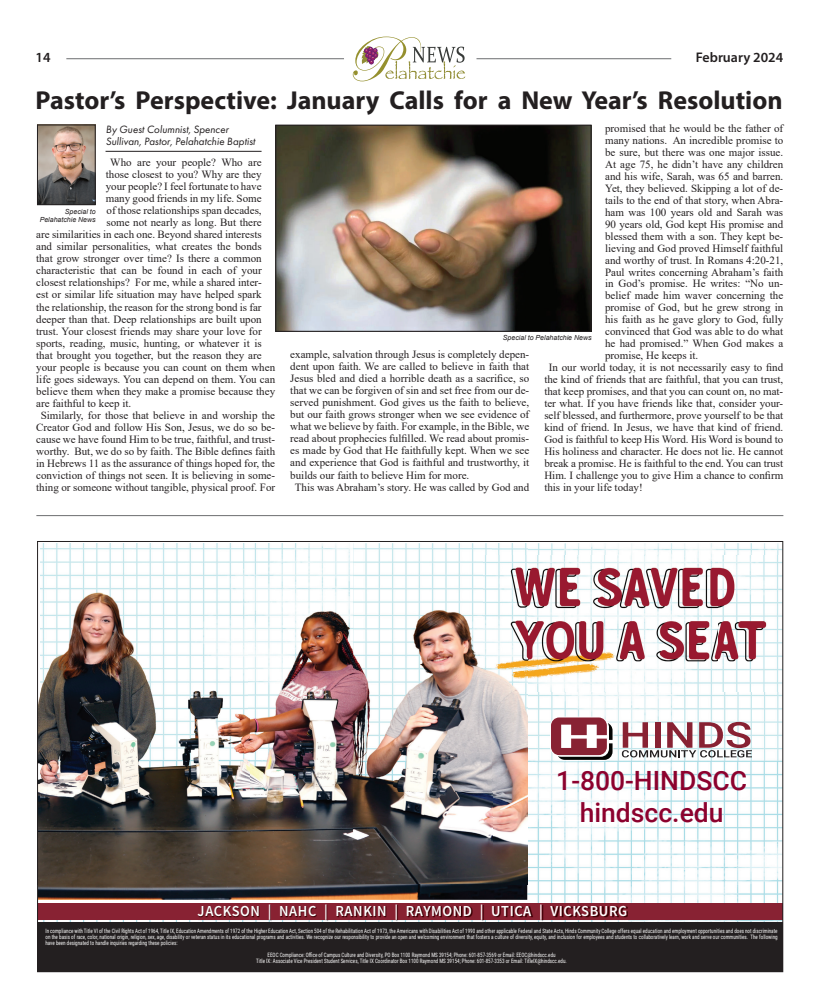
<style>
.page{position:relative;width:819px;height:1008px;background:#fff}
.page>*{position:absolute;margin:0;border:0;box-sizing:border-box;transform-origin:0 0}
.t1{font:500 26.5px/31.8px "Roboto";color:#8c022e;text-align:center}
.t2{font:700 26px "Myriad Pro";color:#231f20}
.t3{font:600 15.3px "Source Sans Pro";letter-spacing:.04em;color:#fff;scale:.95 1}
.t4{font:11px "Times New Roman";color:#231f20}
.t5{font:italic 11px/12px "Futura PT";color:#231f20}
.t6{font:italic 7px/8.3px "Arial";color:#231f20;text-align:right}
.t7{font:6px/6px "Roboto Condensed";color:#fff;text-align:justify;scale:.85 1}
</style>
<div class="page">
<svg style="left:353px;top:37px;width:112px;height:44px"></svg>
<hr style="left:66px;top:58px;width:278px;height:1px;background:#6c6d70">
<hr style="left:477px;top:58px;width:194px;height:1px;background:#6c6d70">
<hr style="left:36px;top:515px;width:747px;height:1px;background:#6c6d70">
<hr style="left:106px;top:151px;width:156px;height:1px;background:#231f20">
<img style="left:39px;top:126px;width:55px;height:77px">
<div style="left:37px;top:124px;width:59px;height:81px;border:1px solid #231f20"></div>
<img style="left:277px;top:127px;width:313px;height:203px">
<div style="left:275px;top:125px;width:317px;height:207px;border:1px solid #231f20"></div>
<img style="left:43px;top:920px;width:307px;height:2px">
<img style="left:365px;top:543px;width:416px;height:379px">
<img style="left:493px;top:556px;width:288px;height:136px">
<svg style="left:622px;top:722px;width:130px;height:35px"></svg>
<svg style="left:550px;top:717px;width:63px;height:44px"></svg>
<div style="left:38px;top:922px;width:745px;height:50px;background:#231f20"></div>
<div style="left:38px;top:884px;width:489px;height:23px;background:linear-gradient(to right,#fff,#fff)"></div>
<img style="left:493px;top:556px;width:34px;height:20px">
<img style="left:39px;top:696px;width:1px;height:188px">
<img style="left:40px;top:543px;width:453px;height:341px">
<img style="left:492px;top:543px;width:35px;height:13px">
<img style="left:492px;top:692px;width:35px;height:192px">
<img style="left:39px;top:884px;width:488px;height:16px">
<div style="left:38px;top:904px;width:745px;height:16px;background:#823"></div>
<img style="left:198px;top:905px;width:430px;height:16px">
<h2 class="t2" style="left:36px;top:84px;width:749px">Pastor’s Perspective: January Calls for a New Year’s Resolution</h2>
<p class="t5" style="left:106px;top:123px;width:151px">By Guest Columnist, Spencer<br>Sullivan, Pastor, Pelahatchie Baptist</p>
<p class="t4" style="left:110px;top:155px;width:153px">Who are your people? Who are</p>
<p class="t4" style="left:106px;top:167px;width:157px">those closest to you? Why are they</p>
<p class="t4" style="left:106px;top:179px;width:157px">your people? I feel fortunate to have</p>
<p class="t4" style="left:106px;top:191px;width:157px">many good friends in my life. Some</p>
<p class="t4" style="left:107px;top:203px;width:157px">of those relationships span decades,</p>
<p class="t4" style="left:107px;top:215px;width:157px">some not nearly as long. But there</p>
<p class="t4" style="left:36px;top:227px;width:227px">are similarities in each one. Beyond shared interests</p>
<p class="t4" style="left:36px;top:239px;width:227px">and similar personalities, what creates the bonds</p>
<p class="t4" style="left:36px;top:251px;width:227px">that grow stronger over time? Is there a common</p>
<p class="t4" style="left:36px;top:263px;width:227px">characteristic that can be found in each of your</p>
<p class="t4" style="left:36px;top:275px;width:227px">closest relationships? For me, while a shared inter-</p>
<p class="t4" style="left:36px;top:287px;width:227px">est or similar life situation may have helped spark</p>
<p class="t4" style="left:36px;top:299px;width:227px">the relationship, the reason for the strong bond is far</p>
<p class="t4" style="left:36px;top:311px;width:227px">deeper than that. Deep relationships are built upon</p>
<p class="t4" style="left:36px;top:323px;width:227px">trust. Your closest friends may share your love for</p>
<p class="t4" style="left:36px;top:335px;width:227px">sports, reading, music, hunting, or whatever it is</p>
<p class="t4" style="left:36px;top:347px;width:227px">that brought you together, but the reason they are</p>
<p class="t4" style="left:36px;top:359px;width:240px">your people is because you can count on them when</p>
<p class="t4" style="left:36px;top:371px;width:240px">life goes sideways. You can depend on them. You can</p>
<p class="t4" style="left:36px;top:383px;width:240px">believe them when they make a promise because they</p>
<p class="t4" style="left:36px;top:395px;width:97px">are faithful to keep it.</p>
<p class="t4" style="left:41px;top:407px;width:236px">Similarly, for those that believe in and worship the</p>
<p class="t4" style="left:36px;top:419px;width:240px">Creator God and follow His Son, Jesus, we do so be-</p>
<p class="t4" style="left:36px;top:431px;width:240px">cause we have found Him to be true, faithful, and trust-</p>
<p class="t4" style="left:36px;top:443px;width:240px">worthy. But, we do so by faith. The Bible defines faith</p>
<p class="t4" style="left:36px;top:455px;width:240px">in Hebrews 11 as the assurance of things hoped for, the</p>
<p class="t4" style="left:36px;top:467px;width:240px">conviction of things not seen. It is believing in some-</p>
<p class="t4" style="left:36px;top:479px;width:240px">thing or someone without tangible, physical proof. For</p>
<p class="t6" style="left:40px;top:208px;width:58px">Special to<br>Pelahatchie News</p>
<p class="t4" style="left:605px;top:121px;width:180px">promised that he would be the father of</p>
<p class="t4" style="left:605px;top:133px;width:180px">many nations. An incredible promise to</p>
<p class="t4" style="left:605px;top:145px;width:180px">be sure, but there was one major issue.</p>
<p class="t4" style="left:605px;top:157px;width:180px">At age 75, he didn’t have any children</p>
<p class="t4" style="left:605px;top:169px;width:180px">and his wife, Sarah, was 65 and barren.</p>
<p class="t4" style="left:605px;top:180px;width:180px">Yet, they believed. Skipping a lot of de-</p>
<p class="t4" style="left:605px;top:192px;width:180px">tails to the end of that story, when Abra-</p>
<p class="t4" style="left:605px;top:204px;width:180px">ham was 100 years old and Sarah was</p>
<p class="t4" style="left:605px;top:216px;width:180px">90 years old, God kept His promise and</p>
<p class="t4" style="left:605px;top:228px;width:180px">blessed them with a son. They kept be-</p>
<p class="t4" style="left:605px;top:240px;width:180px">lieving and God proved Himself faithful</p>
<p class="t4" style="left:605px;top:252px;width:180px">and worthy of trust. In Romans 4:20-21,</p>
<p class="t4" style="left:605px;top:264px;width:180px">Paul writes concerning Abraham’s faith</p>
<p class="t4" style="left:605px;top:276px;width:180px">in God’s promise. He writes: “No un-</p>
<p class="t4" style="left:605px;top:288px;width:180px">belief made him waver concerning the</p>
<p class="t4" style="left:605px;top:300px;width:180px">promise of God, but he grew strong in</p>
<p class="t4" style="left:605px;top:312px;width:180px">his faith as he gave glory to God, fully</p>
<p class="t4" style="left:605px;top:324px;width:180px">convinced that God was able to do what</p>
<p class="t4" style="left:605px;top:336px;width:180px">he had promised.” When God makes a</p>
<p class="t4" style="left:605px;top:348px;width:95px">promise, He keeps it.</p>
<p class="t4" style="left:549px;top:360px;width:236px">In our world today, it is not necessarily easy to find</p>
<p class="t4" style="left:544px;top:372px;width:240px">the kind of friends that are faithful, that you can trust,</p>
<p class="t4" style="left:544px;top:384px;width:240px">that keep promises, and that you can count on, no mat-</p>
<p class="t4" style="left:544px;top:395px;width:240px">ter what. If you have friends like that, consider your-</p>
<p class="t4" style="left:544px;top:407px;width:240px">self blessed, and furthermore, prove yourself to be that</p>
<p class="t4" style="left:544px;top:419px;width:240px">kind of friend. In Jesus, we have that kind of friend.</p>
<p class="t4" style="left:544px;top:431px;width:240px">God is faithful to keep His Word. His Word is bound to</p>
<p class="t4" style="left:544px;top:443px;width:240px">His holiness and character. He does not lie. He cannot</p>
<p class="t4" style="left:544px;top:455px;width:240px">break a promise. He is faithful to the end. You can trust</p>
<p class="t4" style="left:544px;top:467px;width:240px">Him. I challenge you to give Him a chance to confirm</p>
<p class="t4" style="left:544px;top:479px;width:100px">this in your life today!</p>
<p class="t6" style="left:503px;top:333px;width:90px">Special to Pelahatchie News</p>
<p class="t4" style="left:290px;top:346px;width:240px">example, salvation through Jesus is completely depen-</p>
<p class="t4" style="left:290px;top:358px;width:240px">dent upon faith. We are called to believe in faith that</p>
<p class="t4" style="left:290px;top:370px;width:240px">Jesus bled and died a horrible death as a sacrifice, so</p>
<p class="t4" style="left:290px;top:382px;width:240px">that we can be forgiven of sin and set free from our de-</p>
<p class="t4" style="left:290px;top:394px;width:240px">served punishment. God gives us the faith to believe,</p>
<p class="t4" style="left:290px;top:407px;width:240px">but our faith grows stronger when we see evidence of</p>
<p class="t4" style="left:290px;top:419px;width:240px">what we believe by faith. For example, in the Bible, we</p>
<p class="t4" style="left:290px;top:431px;width:240px">read about prophecies fulfilled. We read about promis-</p>
<p class="t4" style="left:290px;top:443px;width:240px">es made by God that He faithfully kept. When we see</p>
<p class="t4" style="left:290px;top:455px;width:240px">and experience that God is faithful and trustworthy, it</p>
<p class="t4" style="left:290px;top:467px;width:181px">builds our faith to believe Him for more.</p>
<p class="t4" style="left:295px;top:479px;width:236px">This was Abraham’s story. He was called by God and</p>
<h1 class="t1" style="left:556px;top:764px;width:192px">1-800-HINDSCC hindscc.edu</h1>
<h3 class="t3" style="left:198px;top:901px;width:454px">JACKSON | NAHC | RANKIN | RAYMOND | UTICA | VICKSBURG</h3>
<p class="t7" style="left:45px;top:928px;width:863px">In compliance with Title VI of the Civil Rights Act of 1964, Title IX, Education Amendments of 1972 of the Higher Education Act, Section 504 of the Rehabilitation Act of 1973, the Americans with Disabilities Act of 1990 and other applicable Federal and State Acts, Hinds Community College offers equal education and employment opportunities and does not discriminate on the basis of race, color, national origin, religion, sex, age, disability or veteran status in its educational programs and activities. We recognize our responsibility to provide an open and welcoming environment that fosters a culture of diversity, equity, and inclusion for employees and students to collaboratively learn, work and serve our communities. The following have been designated to handle inquiries regarding these policies:</p>
<p class="t7" style="left:256px;top:952px;width:367px;text-align:center">EEOC Compliance: Office of Campus Culture and Diversity, PO Box 1100 Raymond MS 39154; Phone: 601-857-3569 or Email: EEOC@hindscc.edu<br>Title IX: Associate Vice President Student Services, Title IX Coordinator Box 1100 Raymond MS 39154; Phone: 601-857-3353 or Email: TitleIX@hindscc.edu.</p>
</div>
